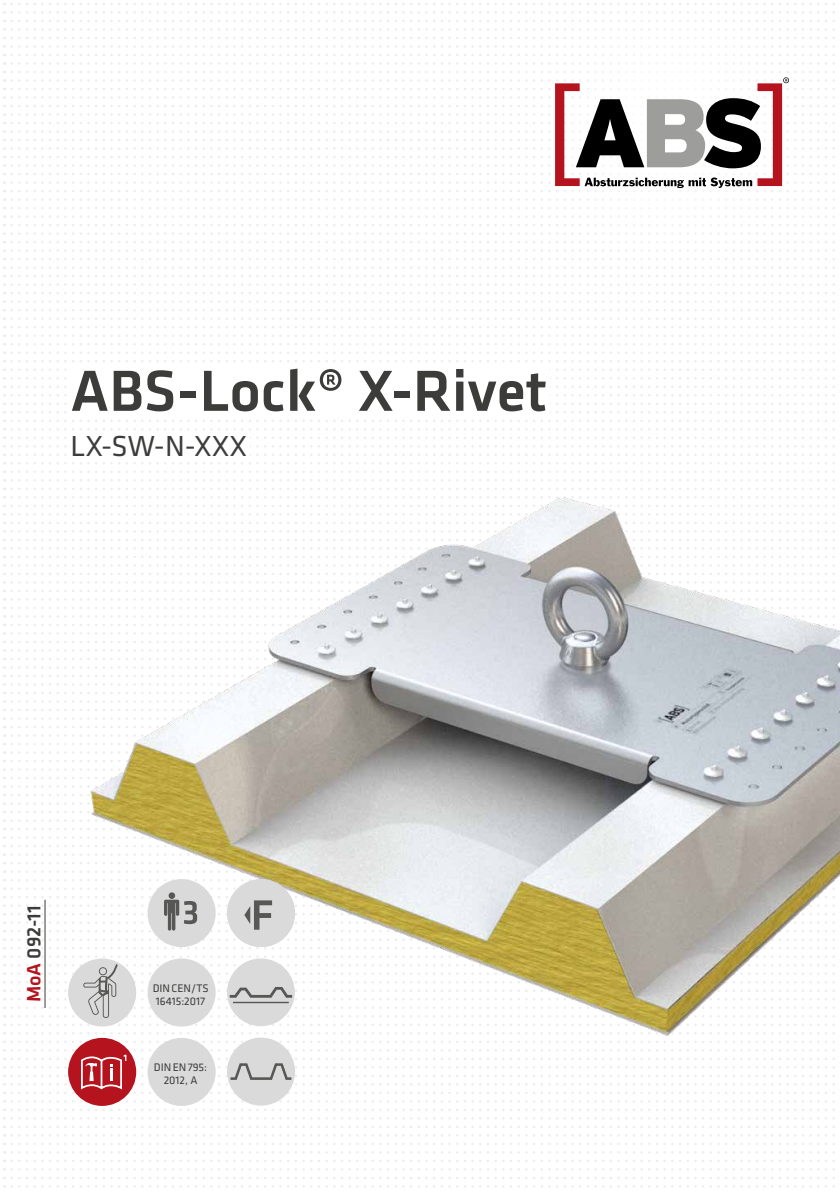
<style>
.page{position:relative;width:840px;height:1191px;background:#fff}
.page>*{position:absolute;margin:0;border:0;box-sizing:border-box;transform-origin:0 0}
.t1{font:500 60px "Klavika Basic";color:#3c3c3b}
.t2{font:30px "Klavika Basic";color:#3c3c3b}
.t3{font:500 20px "Klavika Basic";color:#3c3c3b}
.t4{font:11.4px/13px "Klavika Basic";color:#3c3c3b}
.s1{color:#b5131d}
</style>
<div class="page">
<svg style="left:12px;top:3px;width:823px;height:2px"></svg>
<svg style="left:12px;top:11px;width:823px;height:3px"></svg>
<svg style="left:12px;top:20px;width:823px;height:2px"></svg>
<svg style="left:12px;top:28px;width:823px;height:3px"></svg>
<svg style="left:12px;top:37px;width:823px;height:2px"></svg>
<svg style="left:12px;top:45px;width:823px;height:3px"></svg>
<svg style="left:12px;top:54px;width:823px;height:2px"></svg>
<svg style="left:12px;top:62px;width:823px;height:3px"></svg>
<svg style="left:12px;top:71px;width:823px;height:2px"></svg>
<svg style="left:12px;top:79px;width:823px;height:3px"></svg>
<svg style="left:12px;top:88px;width:823px;height:2px"></svg>
<svg style="left:12px;top:96px;width:823px;height:3px"></svg>
<svg style="left:12px;top:105px;width:823px;height:2px"></svg>
<svg style="left:12px;top:113px;width:823px;height:3px"></svg>
<svg style="left:12px;top:122px;width:823px;height:2px"></svg>
<svg style="left:12px;top:147px;width:823px;height:3px"></svg>
<svg style="left:12px;top:156px;width:823px;height:2px"></svg>
<svg style="left:12px;top:164px;width:823px;height:3px"></svg>
<svg style="left:12px;top:173px;width:823px;height:2px"></svg>
<svg style="left:12px;top:181px;width:823px;height:3px"></svg>
<svg style="left:12px;top:190px;width:823px;height:2px"></svg>
<svg style="left:12px;top:198px;width:823px;height:3px"></svg>
<svg style="left:12px;top:207px;width:823px;height:2px"></svg>
<svg style="left:12px;top:215px;width:823px;height:3px"></svg>
<svg style="left:12px;top:224px;width:823px;height:2px"></svg>
<svg style="left:12px;top:232px;width:823px;height:3px"></svg>
<svg style="left:12px;top:241px;width:823px;height:2px"></svg>
<svg style="left:12px;top:250px;width:823px;height:2px"></svg>
<svg style="left:12px;top:258px;width:823px;height:2px"></svg>
<svg style="left:12px;top:267px;width:823px;height:2px"></svg>
<svg style="left:12px;top:275px;width:823px;height:2px"></svg>
<svg style="left:12px;top:284px;width:823px;height:2px"></svg>
<svg style="left:12px;top:292px;width:823px;height:2px"></svg>
<svg style="left:12px;top:301px;width:823px;height:2px"></svg>
<svg style="left:12px;top:309px;width:823px;height:2px"></svg>
<svg style="left:12px;top:318px;width:823px;height:2px"></svg>
<svg style="left:12px;top:326px;width:823px;height:2px"></svg>
<svg style="left:12px;top:335px;width:823px;height:2px"></svg>
<svg style="left:12px;top:343px;width:823px;height:2px"></svg>
<svg style="left:12px;top:352px;width:823px;height:2px"></svg>
<svg style="left:12px;top:360px;width:823px;height:2px"></svg>
<svg style="left:12px;top:369px;width:823px;height:2px"></svg>
<svg style="left:12px;top:377px;width:823px;height:2px"></svg>
<svg style="left:12px;top:386px;width:823px;height:2px"></svg>
<svg style="left:12px;top:394px;width:823px;height:2px"></svg>
<svg style="left:12px;top:403px;width:823px;height:2px"></svg>
<svg style="left:12px;top:411px;width:823px;height:2px"></svg>
<svg style="left:12px;top:420px;width:823px;height:2px"></svg>
<svg style="left:12px;top:428px;width:823px;height:2px"></svg>
<svg style="left:12px;top:437px;width:823px;height:2px"></svg>
<svg style="left:12px;top:445px;width:823px;height:2px"></svg>
<svg style="left:12px;top:454px;width:823px;height:2px"></svg>
<svg style="left:12px;top:462px;width:823px;height:2px"></svg>
<svg style="left:12px;top:471px;width:823px;height:2px"></svg>
<svg style="left:12px;top:479px;width:823px;height:2px"></svg>
<svg style="left:12px;top:488px;width:823px;height:2px"></svg>
<svg style="left:12px;top:496px;width:822px;height:2px"></svg>
<svg style="left:12px;top:505px;width:78px;height:2px"></svg>
<svg style="left:12px;top:513px;width:78px;height:2px"></svg>
<svg style="left:12px;top:522px;width:78px;height:2px"></svg>
<svg style="left:12px;top:530px;width:78px;height:2px"></svg>
<svg style="left:12px;top:539px;width:78px;height:2px"></svg>
<svg style="left:12px;top:547px;width:78px;height:2px"></svg>
<svg style="left:12px;top:556px;width:78px;height:2px"></svg>
<svg style="left:12px;top:564px;width:78px;height:2px"></svg>
<svg style="left:12px;top:573px;width:78px;height:2px"></svg>
<svg style="left:12px;top:581px;width:78px;height:2px"></svg>
<svg style="left:12px;top:590px;width:78px;height:2px"></svg>
<svg style="left:12px;top:598px;width:78px;height:2px"></svg>
<svg style="left:12px;top:607px;width:78px;height:2px"></svg>
<svg style="left:12px;top:615px;width:78px;height:2px"></svg>
<svg style="left:12px;top:624px;width:78px;height:2px"></svg>
<svg style="left:12px;top:632px;width:78px;height:2px"></svg>
<svg style="left:12px;top:641px;width:78px;height:2px"></svg>
<svg style="left:12px;top:649px;width:78px;height:2px"></svg>
<svg style="left:12px;top:658px;width:78px;height:2px"></svg>
<svg style="left:12px;top:666px;width:78px;height:3px"></svg>
<svg style="left:12px;top:675px;width:78px;height:2px"></svg>
<svg style="left:12px;top:683px;width:78px;height:3px"></svg>
<svg style="left:12px;top:692px;width:78px;height:2px"></svg>
<svg style="left:12px;top:700px;width:78px;height:3px"></svg>
<svg style="left:12px;top:709px;width:78px;height:2px"></svg>
<svg style="left:12px;top:717px;width:78px;height:3px"></svg>
<svg style="left:12px;top:726px;width:78px;height:2px"></svg>
<svg style="left:12px;top:734px;width:78px;height:3px"></svg>
<svg style="left:12px;top:743px;width:78px;height:2px"></svg>
<svg style="left:12px;top:751px;width:78px;height:3px"></svg>
<svg style="left:12px;top:760px;width:78px;height:2px"></svg>
<svg style="left:12px;top:768px;width:78px;height:3px"></svg>
<svg style="left:12px;top:777px;width:78px;height:2px"></svg>
<svg style="left:12px;top:785px;width:78px;height:3px"></svg>
<svg style="left:12px;top:794px;width:78px;height:2px"></svg>
<svg style="left:12px;top:802px;width:78px;height:3px"></svg>
<svg style="left:12px;top:811px;width:78px;height:2px"></svg>
<svg style="left:12px;top:819px;width:78px;height:3px"></svg>
<svg style="left:12px;top:828px;width:78px;height:2px"></svg>
<svg style="left:12px;top:837px;width:78px;height:2px"></svg>
<svg style="left:12px;top:845px;width:78px;height:2px"></svg>
<svg style="left:12px;top:854px;width:78px;height:2px"></svg>
<svg style="left:12px;top:862px;width:78px;height:2px"></svg>
<svg style="left:12px;top:871px;width:78px;height:2px"></svg>
<svg style="left:12px;top:879px;width:78px;height:2px"></svg>
<svg style="left:12px;top:938px;width:78px;height:3px"></svg>
<svg style="left:12px;top:947px;width:78px;height:2px"></svg>
<svg style="left:12px;top:955px;width:78px;height:3px"></svg>
<svg style="left:12px;top:1032px;width:78px;height:2px"></svg>
<svg style="left:12px;top:1041px;width:823px;height:2px"></svg>
<svg style="left:12px;top:1100px;width:823px;height:2px"></svg>
<svg style="left:12px;top:1109px;width:823px;height:2px"></svg>
<svg style="left:12px;top:1117px;width:823px;height:2px"></svg>
<svg style="left:12px;top:1126px;width:823px;height:2px"></svg>
<svg style="left:12px;top:1134px;width:823px;height:2px"></svg>
<svg style="left:12px;top:1143px;width:823px;height:2px"></svg>
<svg style="left:12px;top:1151px;width:823px;height:2px"></svg>
<svg style="left:12px;top:1160px;width:823px;height:2px"></svg>
<svg style="left:12px;top:1168px;width:823px;height:2px"></svg>
<svg style="left:12px;top:1177px;width:823px;height:2px"></svg>
<svg style="left:12px;top:1185px;width:823px;height:2px"></svg>
<svg style="left:12px;top:130px;width:823px;height:3px"></svg>
<svg style="left:12px;top:139px;width:823px;height:2px"></svg>
<img style="left:91px;top:497px;width:748px;height:539px">
<div style="left:147px;top:879px;width:68px;height:68px;background:#dadada;border-radius:50%"></div>
<div style="left:227px;top:879px;width:68px;height:68px;background:#dadada;border-radius:50%"></div>
<svg style="left:12px;top:887px;width:827px;height:45px"></svg>
<div style="left:69px;top:959px;width:66px;height:66px;background:#dadada;border-radius:50%"></div>
<div style="left:147px;top:958px;width:68px;height:68px;background:#dadada;border-radius:50%"></div>
<div style="left:227px;top:958px;width:68px;height:68px;background:#dadada;border-radius:50%"></div>
<svg style="left:12px;top:964px;width:827px;height:62px"></svg>
<hr style="left:233px;top:1001px;width:55px;height:2px;background:#575756">
<div style="left:68px;top:1037px;width:68px;height:69px;background:#b5131d;border-radius:50%"></div>
<div style="left:147px;top:1037px;width:68px;height:69px;background:#dadada;border-radius:50%"></div>
<div style="left:227px;top:1037px;width:68px;height:68px;background:#dadada;border-radius:50%"></div>
<svg style="left:12px;top:1049px;width:823px;height:45px"></svg>
<div style="left:529px;top:6px;width:279px;height:254px;background:#fff"></div>
<hr style="left:44px;top:899px;width:1px;height:109px;background:#3c3c3b">
<div style="left:67px;top:362px;width:482px;height:52px;background:#fff"></div>
<div style="left:67px;top:433px;width:183px;height:25px;background:#fff"></div>
<svg style="left:555px;top:77px;width:233px;height:111px"></svg>
<h1 class="t1" style="left:70px;top:350px;width:477px">ABS-Lock® X-Rivet</h1>
<h2 class="t2" style="left:70px;top:426px;width:178px">LX-SW-N-XXX</h2>
<h3 class="t3" style="left:20px;top:1002px;width:98px;rotate:-90deg"><span class="s1">MoA</span> 092-11</h3>
<p class="t4" style="left:153px;top:981px;width:57px">DINCEN/TS<br>16415:2017</p>
<p class="t4" style="left:154px;top:1060px;width:55px;text-align:center">DINEN795:<br>2012, A</p>
</div>
